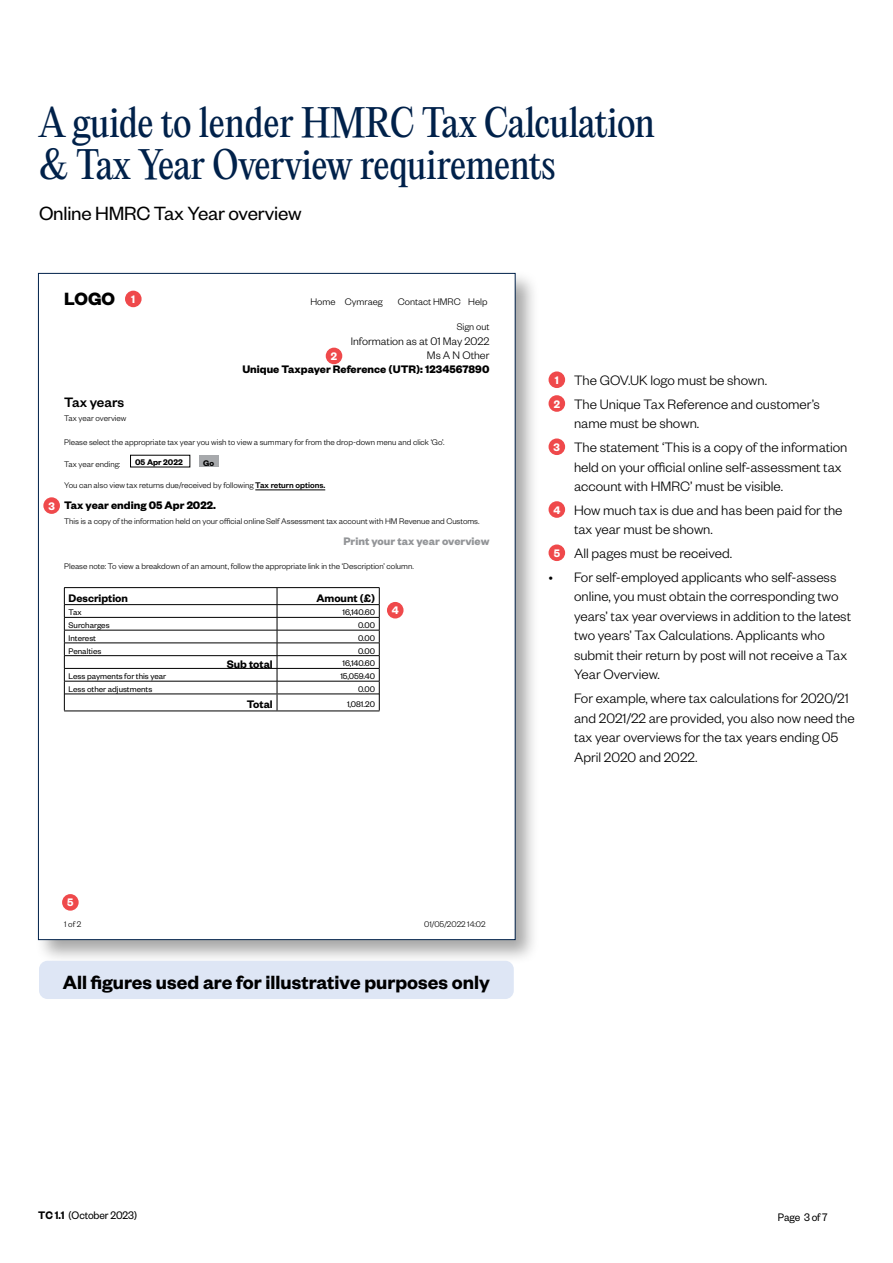
<style>
.page{position:relative;width:893px;height:1263px;background:#fff}
.page>*{position:absolute;margin:0;border:0;box-sizing:border-box;transform-origin:0 0}
.t1{font:37.5px/42px "PP Editorial New";letter-spacing:-.015em;color:#00214a}
.t2{font:600 21px "Founders Grotesk";color:#000}
.t3{font:21px "Founders Grotesk";letter-spacing:-.01em;color:#000}
.t4{font:700 19.5px "Founders Grotesk";color:#000}
.t5{font:300 15px/19.5px "Founders Grotesk";color:#000}
.t6{font:500 15px "Founders Grotesk";color:#000}
.t7{font:700 12px "Founders Grotesk";color:#000}
.t8{font:300 12px/14.4px "Founders Grotesk";color:#000;text-align:right}
.t9{font:600 12px "Founders Grotesk";color:#000}
.t10{font:12px "Founders Grotesk";letter-spacing:-.01em;color:#000;scale:.94 1}
.t11{font:700 12px "Founders Grotesk";color:#939598}
.t12{font:600 12px "Founders Grotesk";color:#fff}
.t13{font:300 10.5px "Founders Grotesk";color:#000}
.t14{font:300 9px "Founders Grotesk";color:#000}
.t15{font:9px "Founders Grotesk";color:#000}
.t16{font:600 9px "Founders Grotesk";color:#000}
.s1{font-weight:500}
.s2{font-weight:600;font-size:12px;color:#fff}
.s3{font-weight:600}
</style>
<div class="page">
<div style="left:35px;top:270px;width:505px;height:695px;background:#000;opacity:.35"></div>
<div style="left:38px;top:273px;width:477px;height:667px;background:#fff"></div>
<hr style="left:255px;top:489px;width:70px;height:1px;background:#000">
<div style="left:199px;top:456px;width:19px;height:11px;background:#a7a9ac"></div>
<hr style="left:64px;top:587px;width:213px;height:1px;background:#000">
<hr style="left:277px;top:587px;width:102px;height:1px;background:#000">
<hr style="left:64px;top:604px;width:213px;height:1px;background:#000">
<hr style="left:277px;top:604px;width:102px;height:1px;background:#000">
<hr style="left:64px;top:617px;width:213px;height:1px;background:#000">
<hr style="left:277px;top:617px;width:102px;height:1px;background:#000">
<hr style="left:64px;top:630px;width:213px;height:1px;background:#000">
<hr style="left:277px;top:630px;width:102px;height:1px;background:#000">
<hr style="left:64px;top:643px;width:213px;height:1px;background:#000">
<hr style="left:277px;top:643px;width:102px;height:1px;background:#000">
<hr style="left:64px;top:655px;width:213px;height:1px;background:#000">
<hr style="left:277px;top:655px;width:102px;height:1px;background:#000">
<hr style="left:64px;top:668px;width:213px;height:1px;background:#000">
<hr style="left:277px;top:668px;width:102px;height:1px;background:#000">
<hr style="left:64px;top:681px;width:213px;height:1px;background:#000">
<hr style="left:277px;top:681px;width:102px;height:1px;background:#000">
<svg style="left:64px;top:588px;width:1px;height:122px"></svg>
<svg style="left:277px;top:588px;width:1px;height:122px"></svg>
<svg style="left:379px;top:588px;width:1px;height:122px"></svg>
<hr style="left:65px;top:693px;width:212px;height:1px;background:#000">
<hr style="left:277px;top:693px;width:102px;height:1px;background:#000">
<hr style="left:64px;top:710px;width:213px;height:1px;background:#000">
<hr style="left:277px;top:710px;width:102px;height:1px;background:#000">
<div style="left:125px;top:291px;width:17px;height:16px;background:#ef494b;border-radius:50%"></div>
<div style="left:326px;top:348px;width:16px;height:16px;background:#ef494b;border-radius:50%"></div>
<div style="left:387px;top:602px;width:17px;height:16px;background:#ef494b;border-radius:50%"></div>
<div style="left:62px;top:894px;width:17px;height:17px;background:#ef494b;border-radius:50%"></div>
<div style="left:549px;top:371px;width:16px;height:17px;background:#ef494b;border-radius:50%"></div>
<div style="left:549px;top:395px;width:16px;height:17px;background:#ef494b;border-radius:50%"></div>
<div style="left:549px;top:438px;width:16px;height:17px;background:#ef494b;border-radius:50%"></div>
<div style="left:549px;top:501px;width:16px;height:17px;background:#ef494b;border-radius:50%"></div>
<div style="left:549px;top:544px;width:16px;height:17px;background:#ef494b;border-radius:50%"></div>
<div style="left:39px;top:961px;width:475px;height:38px;background:#dee6f5;border-radius:9px"></div>
<div style="left:43px;top:497px;width:17px;height:17px;background:#ef494b;border-radius:50%"></div>
<h1 class="t1" style="left:39px;top:101px;width:618px">A guide to lender HMRC Tax Calculation &amp; Tax Year Overview requirements</h1>
<h2 class="t3" style="left:39px;top:200px;width:264px">Online HMRC Tax Year overview</h2>
<p class="t12" style="left:48px;top:498px;width:8px">3</p>
<h3 class="t4" style="left:64px;top:286px;width:53px">LOGO</h3>
<p class="t13" style="left:310px;top:295px;width:74px">Home Cymraeg</p>
<p class="t13" style="left:398px;top:295px;width:91px">Contact HMRC Help</p>
<p class="t13" style="left:457px;top:321px;width:34px">Sign out</p>
<p class="t8" style="left:351px;top:333px;width:140px">Information as at 01 May 2022<br>Ms A N Other</p>
<p class="t7" style="left:242px;top:362px;width:249px">Unique Taxpayer Reference (UTR): 1234567890</p>
<p class="t6" style="left:64px;top:393px;width:62px">Tax years</p>
<p class="t14" style="left:64px;top:413px;width:64px">Tax year overview</p>
<p class="t14" style="left:64px;top:437px;width:382px">Please select the appropriate tax year you wish to view a summary for from the drop-down menu and click ‘Go’.</p>
<p class="t14" style="left:64px;top:459px;width:58px">Tax year ending:</p>
<p class="t16" style="left:135px;top:457px;width:49px">05 Apr 2022</p>
<p class="t16" style="left:203px;top:457px;width:12px">Go</p>
<p class="t14" style="left:64px;top:480px;width:263px">You can also view tax returns due/received by following <span class="s1">Tax return options.</span></p>
<p class="t7" style="left:64px;top:498px;width:153px">Tax year ending 05 Apr 2022.</p>
<p class="t14" style="left:64px;top:516px;width:417px">This is a copy of the information held on your official online Self Assessment tax account with HM Revenue and Customs.</p>
<p class="t11" style="left:344px;top:534px;width:147px">Print your tax year overview</p>
<p class="t14" style="left:64px;top:561px;width:351px">Please note: To view a breakdown of an amount, follow the appropriate link in the ‘Description’ column.</p>
<p class="t9" style="left:69px;top:590px;width:61px">Description</p>
<p class="t9" style="left:316px;top:590px;width:60px">Amount (£)</p>
<p class="t15" style="left:69px;top:607px;width:15px">Tax</p>
<p class="t15" style="left:342px;top:607px;width:34px">16,140.60</p>
<p class="t15" style="left:69px;top:620px;width:43px">Surcharges</p>
<p class="t15" style="left:358px;top:620px;width:18px">0.00</p>
<p class="t15" style="left:69px;top:632px;width:29px">Interest</p>
<p class="t15" style="left:358px;top:632px;width:18px">0.00</p>
<p class="t15" style="left:69px;top:645px;width:34px">Penalties</p>
<p class="t15" style="left:358px;top:645px;width:18px">0.00</p>
<p class="t9" style="left:227px;top:656px;width:48px">Sub total</p>
<p class="t15" style="left:342px;top:658px;width:34px">16,140.60</p>
<p class="t15" style="left:69px;top:671px;width:99px">Less payments for this year</p>
<p class="t15" style="left:340px;top:671px;width:36px">15,059.40</p>
<p class="t15" style="left:69px;top:683px;width:85px">Less other adjustments</p>
<p class="t15" style="left:358px;top:683px;width:18px">0.00</p>
<p class="t9" style="left:247px;top:697px;width:28px">Total</p>
<p class="t15" style="left:347px;top:698px;width:30px">1,081.20</p>
<p class="t12" style="left:131px;top:292px;width:6px">1</p>
<p class="t12" style="left:331px;top:349px;width:8px">2</p>
<p class="t12" style="left:392px;top:603px;width:8px">4</p>
<p class="t12" style="left:67px;top:895px;width:8px">5</p>
<p class="t14" style="left:64px;top:919px;width:19px">1 of 2</p>
<p class="t14" style="left:424px;top:919px;width:63px">01/05/2022 14:02</p>
<h2 class="t2" style="left:63px;top:969px;width:429px">All figures used are for illustrative purposes only</h2>
<p class="t5" style="left:554px;top:368px;width:268px;line-height:23.7px"><span class="s2">1</span> The GOV.UK logo must be shown.<br><span class="s2">2</span> The Unique Tax Reference and customer’s</p>
<p class="t5" style="left:554px;top:411px;width:295px;line-height:23.7px;text-indent:20px">name must be shown.<br><span class="s2">3</span> The statement ‘This is a copy of the information</p>
<p class="t5" style="left:574px;top:456px;width:269px">held on your official online self-assessment tax account with HMRC’ must be visible.</p>
<p class="t5" style="left:574px;top:499px;width:270px;text-indent:-21px"><span class="s2">4</span> How much tax is due and has been paid for the tax year must be shown.</p>
<p class="t5" style="left:554px;top:543px;width:180px"><span class="s2">5</span> All pages must be received.</p>
<p class="t5" style="left:574px;top:566px;width:278px;text-indent:-26px">• For self-employed applicants who self-assess online, you must obtain the corresponding two years’ tax year overviews in addition to the latest two years’ Tax Calculations. Applicants who submit their return by post will not receive a Tax Year Overview.</p>
<p class="t5" style="left:574px;top:688px;width:282px">For example, where tax calculations for 2020/21 and 2021/22 are provided, you also now need the tax year overviews for the tax years ending 05<br>April 2020 and 2022.</p>
<p class="t10" style="left:38px;top:1207px;width:107px"><span class="s3">TC 1.1</span> (October 2023)</p>
<p class="t10" style="left:778px;top:1210px;width:54px">Page 3 of 7</p>
</div>
